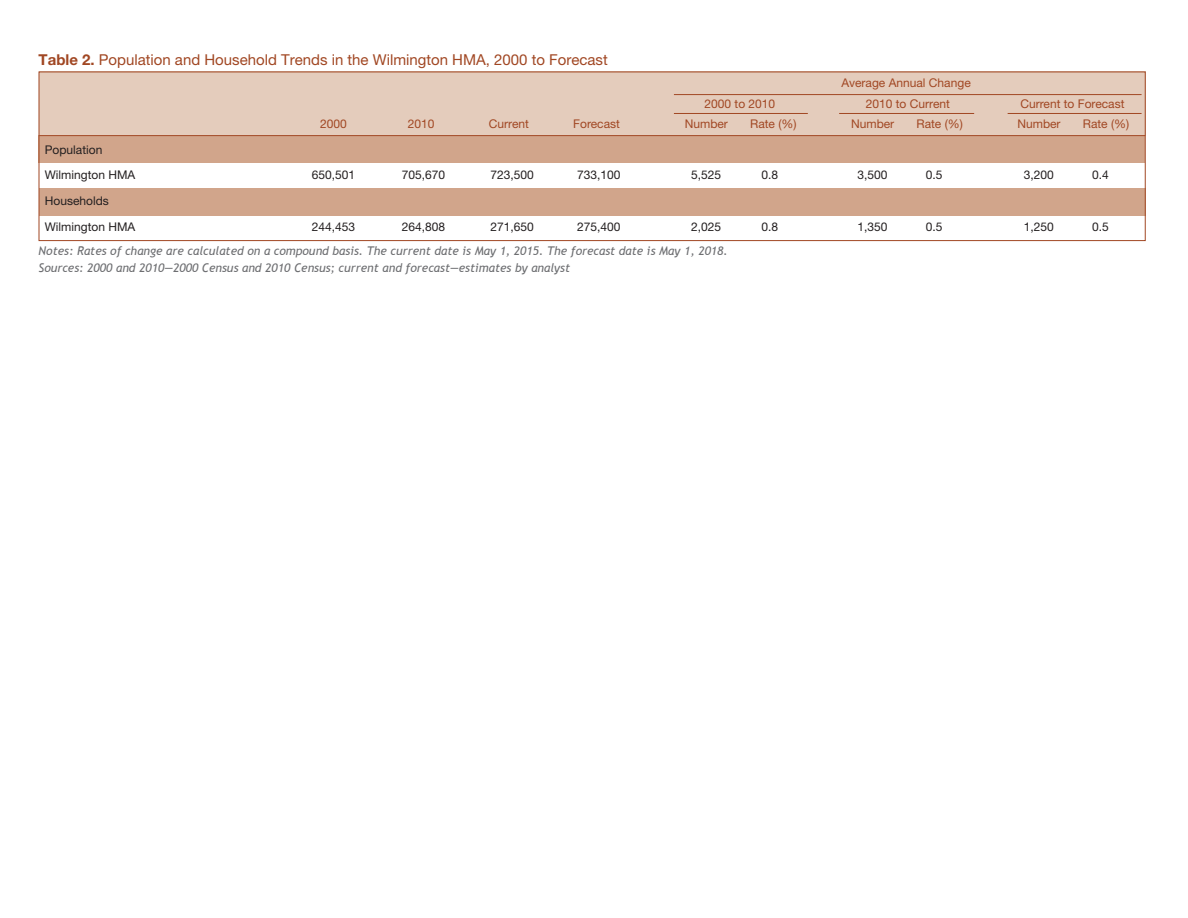
<style>
.page{position:relative;width:1188px;height:918px;background:#fff}
.page>*{position:absolute;margin:0;border:0;box-sizing:border-box;transform-origin:0 0}
.t1{font:15px "Helvetica Neue";color:#a14723}
.Source1{font:italic 12px "Trebuchet MS";color:#6d6e71}
.Table_text1{font:12px "Helvetica Neue";color:#231f20}
.t2{font:12px "Helvetica Neue";color:#a14723}
.s1{font-weight:700}
.s2{font-style:inherit}
</style>
<div class="page">
<div style="left:39px;top:135px;width:1106px;height:27px;background:#d1a58b"></div>
<div style="left:39px;top:188px;width:1107px;height:27px;background:#d1a58b"></div>
<div style="left:39px;top:72px;width:1107px;height:64px;background:#e4ccbc"></div>
<div style="left:39px;top:72px;width:1107px;height:169px;border:1px solid #a14723"></div>
<hr style="left:674px;top:94px;width:468px;height:1px;background:#a14723">
<hr style="left:674px;top:113px;width:134px;height:1px;background:#a14723">
<hr style="left:839px;top:113px;width:135px;height:1px;background:#a14723">
<hr style="left:1008px;top:113px;width:134px;height:1px;background:#a14723">
<hr style="left:39px;top:135px;width:1106px;height:1px;background:#a14723">
<p class="t1" style="left:39px;top:50px;width:571px"><span class="s1">Table 2.</span> Population and Household Trends in the Wilmington <span class="s2">HMA,</span> 2000 to Forecast</p>
<p class="t2" style="left:842px;top:76px;width:131px">Average Annual Change</p>
<p class="t2" style="left:705px;top:96px;width:72px">2000 to 2010</p>
<p class="t2" style="left:866px;top:96px;width:86px">2010 to Current</p>
<p class="t2" style="left:1021px;top:96px;width:106px">Current to Forecast</p>
<p class="t2" style="left:320px;top:117px;width:28px">2000</p>
<p class="t2" style="left:408px;top:117px;width:28px">2010</p>
<p class="t2" style="left:489px;top:117px;width:42px">Current</p>
<p class="t2" style="left:573px;top:117px;width:48px">Forecast</p>
<p class="t2" style="left:685px;top:117px;width:45px">Number</p>
<p class="t2" style="left:750px;top:117px;width:48px">Rate (%)</p>
<p class="t2" style="left:851px;top:117px;width:45px">Number</p>
<p class="t2" style="left:916px;top:117px;width:48px">Rate (%)</p>
<p class="t2" style="left:1017px;top:117px;width:45px">Number</p>
<p class="t2" style="left:1083px;top:117px;width:48px">Rate (%)</p>
<p class="Table_text1" style="left:45px;top:142px;width:59px">Population</p>
<p class="Table_text1" style="left:45px;top:168px;width:92px">Wilmington HMA</p>
<p class="Table_text1" style="left:312px;top:168px;width:45px">650,501</p>
<p class="Table_text1" style="left:402px;top:168px;width:45px">705,670</p>
<p class="Table_text1" style="left:491px;top:168px;width:45px">723,500</p>
<p class="Table_text1" style="left:577px;top:168px;width:45px">733,100</p>
<p class="Table_text1" style="left:691px;top:168px;width:32px">5,525</p>
<p class="Table_text1" style="left:762px;top:168px;width:18px">0.8</p>
<p class="Table_text1" style="left:858px;top:168px;width:32px">3,500</p>
<p class="Table_text1" style="left:926px;top:168px;width:18px">0.5</p>
<p class="Table_text1" style="left:1024px;top:168px;width:32px">3,200</p>
<p class="Table_text1" style="left:1092px;top:168px;width:18px">0.4</p>
<p class="Table_text1" style="left:45px;top:194px;width:66px">Households</p>
<p class="Table_text1" style="left:45px;top:219px;width:92px">Wilmington HMA</p>
<p class="Table_text1" style="left:312px;top:219px;width:45px">244,453</p>
<p class="Table_text1" style="left:402px;top:219px;width:45px">264,808</p>
<p class="Table_text1" style="left:491px;top:219px;width:45px">271,650</p>
<p class="Table_text1" style="left:577px;top:219px;width:45px">275,400</p>
<p class="Table_text1" style="left:691px;top:219px;width:32px">2,025</p>
<p class="Table_text1" style="left:762px;top:219px;width:18px">0.8</p>
<p class="Table_text1" style="left:858px;top:219px;width:32px">1,350</p>
<p class="Table_text1" style="left:926px;top:219px;width:18px">0.5</p>
<p class="Table_text1" style="left:1024px;top:219px;width:32px">1,250</p>
<p class="Table_text1" style="left:1092px;top:219px;width:18px">0.5</p>
<p class="Source1" style="left:39px;top:244px;width:691px">Notes: Rates of change are calculated on a compound basis. The current date is May 1, 2015. The forecast date is May 1, 2018.</p>
<p class="Source1" style="left:39px;top:261px;width:533px">Sources: 2000 and 2010—2000 Census and 2010 Census; current and forecast—estimates by analyst</p>
</div>
